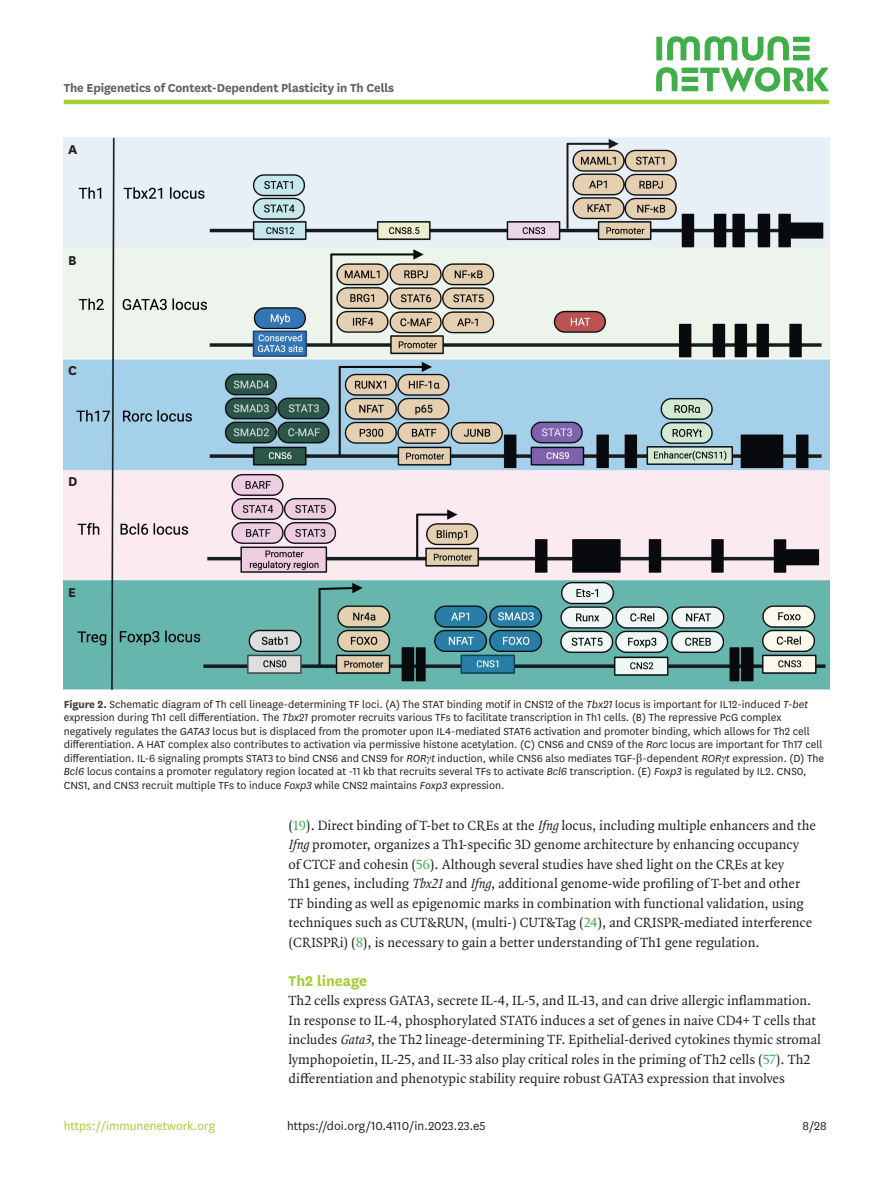
<style>
.page{position:relative;width:893px;height:1191px;background:#fff}
.page>*{position:absolute;margin:0;border:0;box-sizing:border-box;transform-origin:0 0}
.body_title2{font:700 16.5px "National";color:#a6ce39}
.t1{font:700 15px "National";color:#231f20}
.body_p{font:14.25px/19.5px "Quadraat OT";color:#231f20}
.body_p_first{font:14.25px/19.5px "Quadraat OT";color:#231f20}
.alt-title-type{font:700 13.5px "National";letter-spacing:-.01em;color:#636366}
.doi_running_footer{font:13.5px "National";color:#231f20}
.t2{font:13.5px "National";color:#a6ce39}
.fig_caption{font:12px/13.5px "National";color:#231f20}
.s1{font-weight:700;color:#3e3e3f}
.s2{font-style:italic}
.s3{font-family:"Times New Roman";font-style:italic}
.s4{font-family:"Times New Roman"}
.s5{color:#40ae49}
</style>
<div class="page">
<hr style="left:64px;top:100px;width:765px;height:4px;background:#a6ce39">
<svg style="left:656px;top:36px;width:173px;height:56px"></svg>
<img style="left:64px;top:137px;width:765px;height:553px">
<p class="alt-title-type" style="left:64px;top:78px;width:332px">The Epigenetics of Context-Dependent Plasticity in Th Cells</p>
<p class="t1" style="left:68px;top:139px;width:11px">A</p>
<p class="t1" style="left:68px;top:249px;width:10px">B</p>
<p class="t1" style="left:68px;top:360px;width:10px">C</p>
<p class="t1" style="left:68px;top:471px;width:11px">D</p>
<p class="t1" style="left:68px;top:581px;width:9px">E</p>
<p class="fig_caption" style="left:64px;top:696px;width:762px"><span class="s1">Figure 2.</span> Schematic diagram of Th cell lineage-determining TF loci. (A) The STAT binding motif in CNS12 of the <span class="s2">Tbx21</span> locus is important for IL12-induced <span class="s2">T-bet </span>expression during Th1 cell differentiation. The <span class="s2">Tbx21</span> promoter recruits various TFs to facilitate transcription in Th1 cells. (B) The repressive PcG complex negatively regulates the <span class="s2">GATA3</span> locus but is displaced from the promoter upon IL4-mediated STAT6 activation and promoter binding, which allows for Th2 cell differentiation. A HAT complex also contributes to activation via permissive histone acetylation. (C) CNS6 and CNS9 of the <span class="s2">Rorc</span> locus are important for Th17 cell differentiation. IL-6 signaling prompts STAT3 to bind CNS6 and CNS9 for <span class="s2">ROR</span><span class="s3">γ</span><span class="s2">t</span> induction, while CNS6 also mediates TGF-<span class="s4">β</span>-dependent <span class="s2">ROR</span><span class="s3">γ</span><span class="s2">t</span> expression. (D) The <span class="s2">Bcl6</span> locus contains a promoter regulatory region located at -11 kb that recruits several TFs to activate <span class="s2">Bcl6</span> transcription. (E) <span class="s2">Foxp3</span> is regulated by IL2. CNS0, CNS1, and CNS3 recruit multiple TFs to induce <span class="s2">Foxp3</span> while CNS2 maintains <span class="s2">Foxp3</span> expression.</p>
<p class="body_p" style="left:289px;top:815px;width:529px">(<span class="s5">19</span>). Direct binding of T-bet to CREs at the <span class="s2">Ifng</span> locus, including multiple enhancers and the <span class="s2">Ifng</span> promoter, organizes a Th1-specific 3D genome architecture by enhancing occupancy<br>of CTCF and cohesin (<span class="s5">56</span>). Although several studies have shed light on the CREs at key<br>Th1 genes, including <span class="s2">Tbx21</span>and <span class="s2">Ifng</span>, additional genome-wide profiling of T-bet and other TF binding as well as epigenomic marks in combination with functional validation, using techniques such as CUT&amp;RUN, (multi-) CUT&amp;Tag (<span class="s5">24</span>), and CRISPR-mediated interference (CRISPRi) (<span class="s5">8</span>), is necessary to gain a better understanding of Th1 gene regulation.</p>
<p class="body_title2" style="left:289px;top:969px;width:80px">Th2 lineage</p>
<p class="body_p_first" style="left:289px;top:991px;width:534px">Th2 cells express GATA3, secrete IL-4, IL-5, and IL-13, and can drive allergic inflammation.<br>In response to IL-4, phosphorylated STAT6 induces a set of genes in naive CD4+ T cells that includes <span class="s2">Gata3</span>, the Th2 lineage-determining TF. Epithelial-derived cytokines thymic stromal lymphopoietin, IL-25, and IL-33 also play critical roles in the priming of Th2 cells (<span class="s5">57</span>). Th2 differentiation and phenotypic stability require robust GATA3 expression that involves</p>
<p class="t2" style="left:64px;top:1116px;width:153px">https://immunenetwork.org</p>
<p class="doi_running_footer" style="left:287px;top:1116px;width:200px">https://doi.org/10.4110/in.2023.23.e5</p>
<p class="doi_running_footer" style="left:802px;top:1116px;width:26px">8/28</p>
</div>
